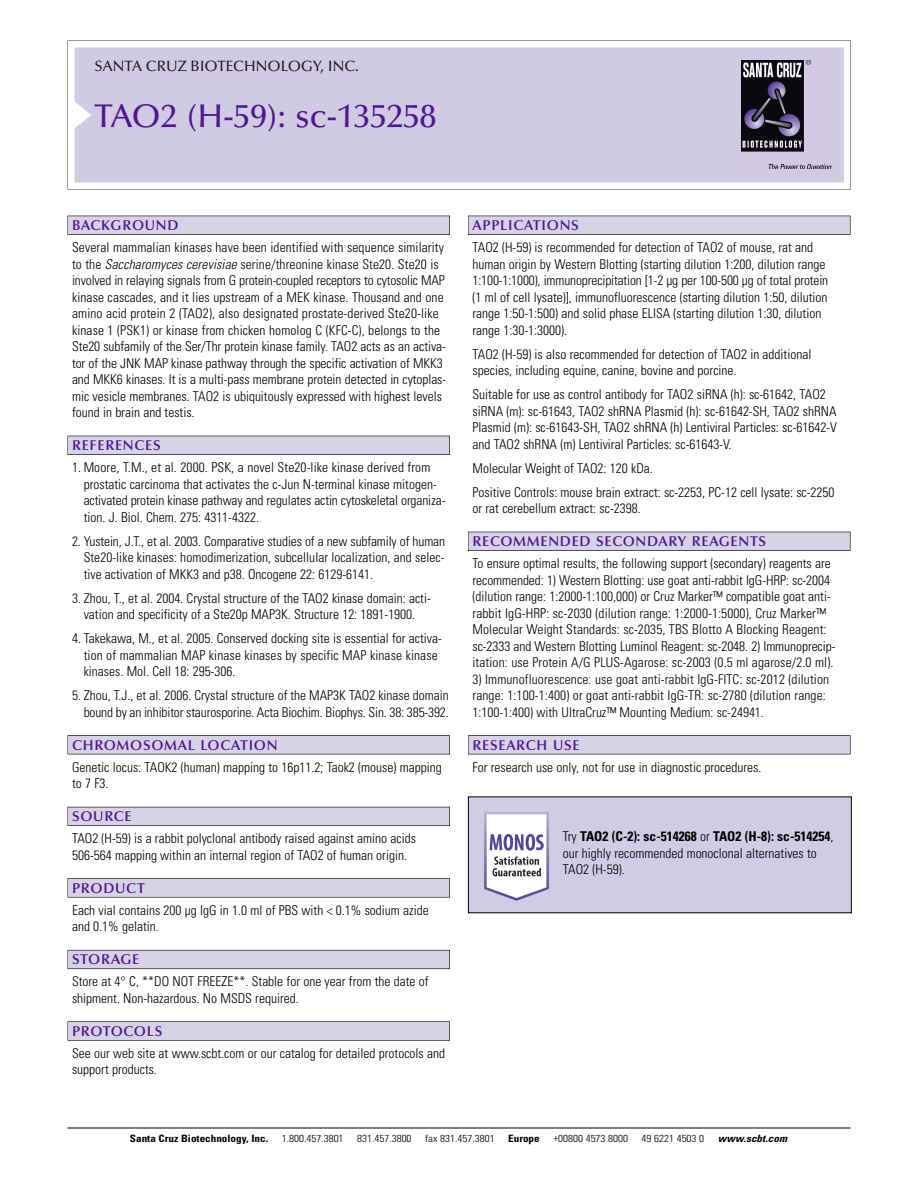
<style>
.page{position:relative;width:918px;height:1188px;background:#fff}
.page>*{position:absolute;margin:0;border:0;box-sizing:border-box;transform-origin:0 0}
.t1{font:500 33px "Optima";color:#511695}
.t2{font:500 15px "Optima";color:#231f20}
.t3{font:600 14.25px "Optima";letter-spacing:.05em;color:#511695}
.t4{font:300 condensed 13.5px/16.5px "Univers";color:#000}
.t5{font:300 condensed 10.2px "Univers";color:#000;scale:1.1 1}
.t6{font:700 condensed 10.2px "Univers";color:#000;scale:1.1 1}
.t7{font:italic 700 condensed 10.2px "Univers";letter-spacing:.005em;color:#000;scale:1.1 1}
.s1{font-style:italic}
.s2{font-weight:700}
</style>
<div class="page">
<svg style="left:68px;top:40px;width:783px;height:149px"></svg>
<div style="left:74px;top:47px;width:770px;height:135px;background:#d1cae3"></div>
<img style="left:741px;top:60px;width:90px;height:108px">
<div style="left:68px;top:216px;width:382px;height:19px;background:#525155"></div>
<div style="left:68px;top:216px;width:381px;height:18px;background:#d7d3e7"></div>
<div style="left:68px;top:436px;width:382px;height:19px;background:#515055"></div>
<div style="left:68px;top:436px;width:381px;height:18px;background:#d7d3e7"></div>
<div style="left:68px;top:735px;width:382px;height:19px;background:#545357"></div>
<div style="left:68px;top:736px;width:381px;height:18px;background:#d7d3e7"></div>
<div style="left:68px;top:807px;width:382px;height:19px;background:#54535a"></div>
<div style="left:68px;top:807px;width:381px;height:18px;background:#d7d3e7"></div>
<svg style="left:68px;top:878px;width:382px;height:20px"></svg>
<div style="left:68px;top:879px;width:381px;height:18px;background:#d7d3e7"></div>
<div style="left:68px;top:950px;width:382px;height:19px;background:#66646e"></div>
<div style="left:68px;top:950px;width:381px;height:18px;background:#d7d3e7"></div>
<div style="left:68px;top:1021px;width:382px;height:20px;background:#616161"></div>
<div style="left:68px;top:1022px;width:381px;height:18px;background:#d7d3e7"></div>
<div style="left:468px;top:216px;width:382px;height:19px;background:#525155"></div>
<div style="left:468px;top:216px;width:382px;height:18px;background:#d7d3e7"></div>
<div style="left:468px;top:532px;width:382px;height:19px;background:#515055"></div>
<div style="left:468px;top:532px;width:382px;height:18px;background:#d7d3e7"></div>
<div style="left:468px;top:735px;width:382px;height:19px;background:#545357"></div>
<div style="left:468px;top:736px;width:382px;height:18px;background:#d7d3e7"></div>
<hr style="left:68px;top:1128px;width:782px;height:1px;background:#000">
<img style="left:470px;top:798px;width:380px;height:113px">
<p class="t2" style="left:94px;top:61px;width:266px">SANTA CRUZ BIOTECHNOLOGY, INC.</p>
<h1 class="t1" style="left:94px;top:103px;width:343px">TAO2 (H-59): sc-135258</h1>
<p class="t3" style="left:72px;top:219px;width:108px">BACKGROUND</p>
<p class="t4" style="left:72px;top:240px;width:376px">Several mammalian kinases have been identified with sequence similarity to the <span class="s1">Saccharomyces cerevisiae</span> serine/threonine kinase Ste20. Ste20 is involved in relaying signals from G protein-coupled receptors to cytosolic MAP kinase cascades, and it lies upstream of a MEK kinase. Thousand and one amino acid protein 2 (TAO2), also designated prostate-derived Ste20-like kinase 1 (PSK1) or kinase from chicken homolog C (KFC-C), belongs to the Ste20 subfamily of the Ser/Thr protein kinase family. TAO2 acts as an activa&shy;tor of the JNK MAP kinase pathway through the specific activation of MKK3 and MKK6 kinases. It is a multi-pass membrane protein detected in cytoplas&shy;mic vesicle membranes. TAO2 is ubiquitously expressed with highest levels found in brain and testis.</p>
<p class="t3" style="left:72px;top:440px;width:90px">REFERENCES</p>
<p class="t4" style="left:84px;top:460px;width:364px;text-indent:-12px">1. Moore, T.M., et al. 2000. PSK, a novel Ste20-like kinase derived from prostatic carcinoma that activates the c-Jun N-terminal kinase mitogen&shy;activated protein kinase pathway and regulates actin cytoskeletal organiza&shy;tion. J. Biol. Chem. 275: 4311-4322.</p>
<p class="t4" style="left:84px;top:534px;width:363px;text-align:justify;text-indent:-12px">2. Yustein, J.T., et al. 2003. Comparative studies of a new subfamily of human Ste20-like kinases: homodimerization, subcellular localization, and selec&shy;tive activation of MKK3 and p38. Oncogene 22: 6129-6141.</p>
<p class="t4" style="left:72px;top:591px;width:360px;text-align:center">3. Zhou, T., et al. 2004. Crystal structure of the TAO2 kinase domain: acti&shy;vation and specificity of a Ste20p MAP3K. Structure 12: 1891-1900.</p>
<p class="t4" style="left:84px;top:631px;width:360px;text-indent:-12px">4. Takekawa, M., et al. 2005. Conserved docking site is essential for activa&shy;tion of mammalian MAP kinase kinases by specific MAP kinase kinase kinases. Mol. Cell 18: 295-306.</p>
<p class="t4" style="left:72px;top:688px;width:378px;text-align:right">5. Zhou, T.J., et al. 2006. Crystal structure of the MAP3K TAO2 kinase domain bound by an inhibitor staurosporine. Acta Biochim. Biophys. Sin. 38: 385-392.</p>
<p class="t3" style="left:72px;top:739px;width:207px">CHROMOSOMAL LOCATION</p>
<p class="t4" style="left:72px;top:760px;width:371px">Genetic locus: TAOK2 (human) mapping to 16p11.2; Taok2 (mouse) mapping to 7 F3.</p>
<p class="t3" style="left:72px;top:811px;width:61px">SOURCE</p>
<p class="t4" style="left:72px;top:831px;width:346px">TAO2 (H-59) is a rabbit polyclonal antibody raised against amino acids<br>506-564 mapping within an internal region of TAO2 of human origin.</p>
<p class="t3" style="left:72px;top:882px;width:74px">PRODUCT</p>
<p class="t4" style="left:72px;top:903px;width:358px">Each vial contains 200 µg IgG in 1.0 ml of PBS with &lt; 0.1% sodium azide and 0.1% gelatin.</p>
<p class="t3" style="left:72px;top:954px;width:69px">STORAGE</p>
<p class="t4" style="left:72px;top:974px;width:358px">Store at 4° C, **DO NOT FREEZE**. Stable for one year from the date of shipment. Non-hazardous. No MSDS required.</p>
<p class="t3" style="left:72px;top:1025px;width:92px">PROTOCOLS</p>
<p class="t4" style="left:72px;top:1046px;width:375px">See our web site at www.scbt.com or our catalog for detailed protocols and support products.</p>
<p class="t3" style="left:473px;top:219px;width:108px">APPLICATIONS</p>
<p class="t4" style="left:473px;top:240px;width:357px">TAO2 (H-59) is recommended for detection of TAO2 of mouse, rat and human origin by Western Blotting (starting dilution 1:200, dilution range 1:100-1:1000), immunoprecipitation [1-2 µg per 100-500 µg of total protein (1 ml of cell lysate)], immunofluorescence (starting dilution 1:50, dilution range 1:50-1:500) and solid phase ELISA (starting dilution 1:30, dilution range 1:30-1:3000).</p>
<p class="t4" style="left:473px;top:347px;width:340px">TAO2 (H-59) is also recommended for detection of TAO2 in additional species, including equine, canine, bovine and porcine.</p>
<p class="t4" style="left:473px;top:387px;width:366px">Suitable for use as control antibody for TAO2 siRNA (h): sc-61642, TAO2 siRNA (m): sc-61643, TAO2 shRNA Plasmid (h): sc-61642-SH, TAO2 shRNA Plasmid (m): sc-61643-SH, TAO2 shRNA (h) Lentiviral Particles: sc-61642-V and TAO2 shRNA (m) Lentiviral Particles: sc-61643-V.</p>
<p class="t4" style="left:473px;top:457px;width:364px;line-height:24px">Molecular Weight of TAO2: 120 kDa.<br>Positive Controls: mouse brain extract: sc-2253, PC-12 cell lysate: sc-2250</p>
<p class="t4" style="left:473px;top:501px;width:170px">or rat cerebellum extract: sc-2398.</p>
<p class="t3" style="left:473px;top:536px;width:295px">RECOMMENDED SECONDARY REAGENTS</p>
<p class="t4" style="left:473px;top:556px;width:364px">To ensure optimal results, the following support (secondary) reagents are recommended: 1) Western Blotting: use goat anti-rabbit IgG-HRP: sc-2004 (dilution range: 1:2000-1:100,000) or Cruz Marker™ compatible goat anti&shy;rabbit IgG-HRP: sc-2030 (dilution range: 1:2000-1:5000), Cruz Marker™ Molecular Weight Standards: sc-2035, TBS Blotto A Blocking Reagent: sc-2333 and Western Blotting Luminol Reagent: sc-2048. 2) Immunoprecip&shy;itation: use Protein A/G PLUS-Agarose: sc-2003 (0.5 ml agarose/2.0 ml).</p>
<p class="t4" style="left:473px;top:672px;width:358px">3) Immunofluorescence: use goat anti-rabbit IgG-FITC: sc-2012 (dilution range: 1:100-1:400) or goat anti-rabbit IgG-TR: sc-2780 (dilution range:<br>1:100-1:400) with UltraCruz™ Mounting Medium: sc-24941.</p>
<p class="t3" style="left:473px;top:739px;width:109px">RESEARCH USE</p>
<p class="t4" style="left:473px;top:760px;width:290px">For research use only, not for use in diagnostic procedures.</p>
<p class="t4" style="left:563px;top:829px;width:272px">Try <span class="s2">TAO2 (C-2): sc-514268</span> or <span class="s2">TAO2 (H-8): sc-514254</span>, our highly recommended monoclonal alternatives to<br>TAO2 (H-59).</p>
<p class="t6" style="left:130px;top:1135px;width:127px">Santa Cruz Biotechnology, Inc.</p>
<p class="t5" style="left:282px;top:1135px;width:58px">1.800.457.3801</p>
<p class="t5" style="left:357px;top:1135px;width:51px">831.457.3800</p>
<p class="t5" style="left:425px;top:1135px;width:65px">fax 831.457.3801</p>
<p class="t6" style="left:508px;top:1135px;width:30px">Europe</p>
<p class="t5" style="left:553px;top:1135px;width:69px">+00800 4573 8000</p>
<p class="t5" style="left:642px;top:1135px;width:58px">49 6221 4503 0</p>
<p class="t7" style="left:718px;top:1135px;width:64px">www.scbt.com</p>
</div>
